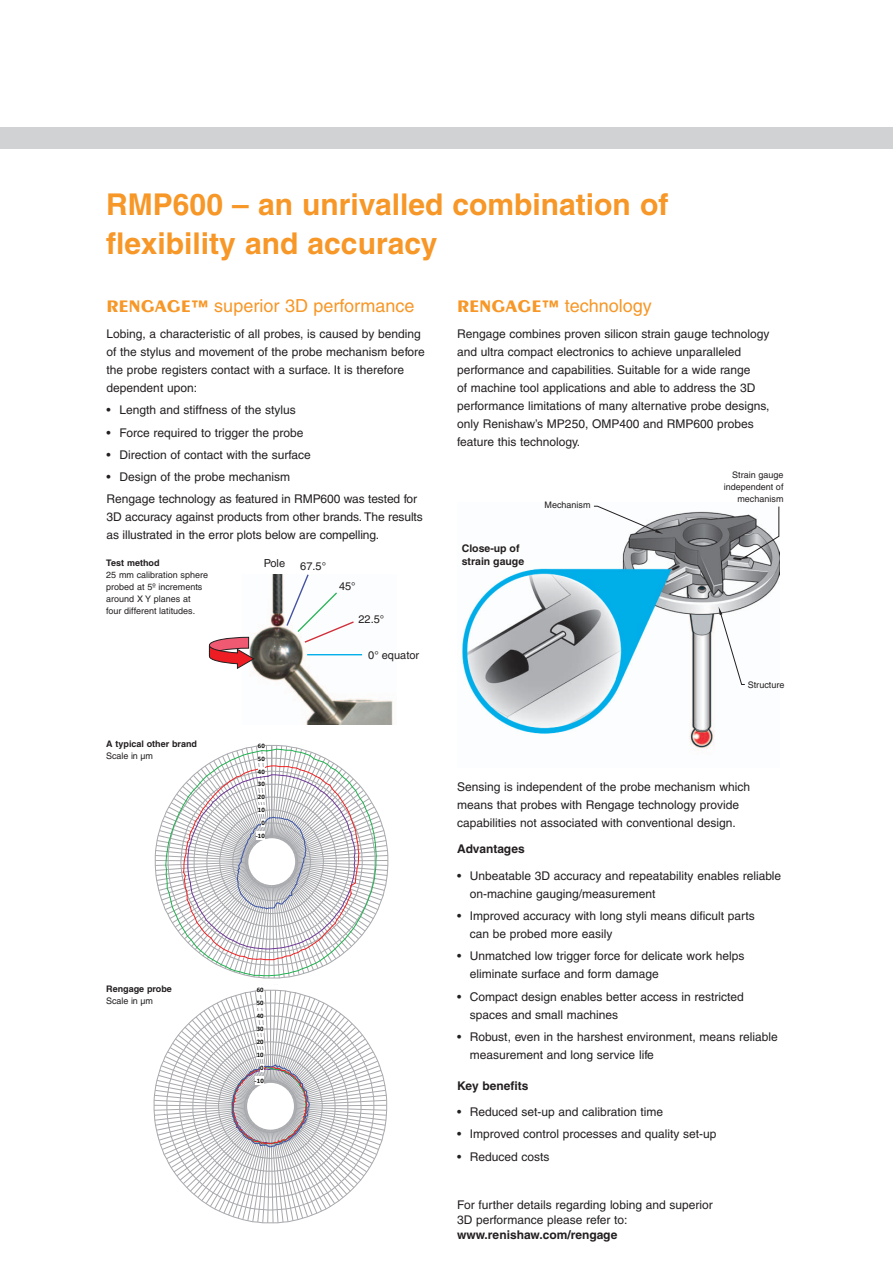
<style>
.page{position:relative;width:893px;height:1263px;background:#fff}
.page>*{position:absolute;margin:0;border:0;box-sizing:border-box;transform-origin:0 0}
.t1{font:700 30px/39px "Helvetica";color:#f79727}
.t2{font:18px "Helvetica";color:#f79727}
.Text{font:12px/18px "Helvetica";color:#231f20}
.Bullet_text{font:12px/18px "Helvetica";color:#231f20}
.Text-2{font:700 12px "Helvetica";color:#231f20}
.t3{font:11.1px "Helvetica";color:#231f20}
.Heading_2_black{font:700 10.5px/13.5px "Helvetica";color:#231f20}
.body_text{font:9px/12px "Helvetica";color:#231f20}
.t4{font:700 9px/12px "Helvetica";color:#231f20}
.t5{font:700 6.75px "Calibri";letter-spacing:.02em;color:#050504}
.s1{font-family:"Peignot LT";font-weight:700}
.s2{font-weight:400}
.s3{font-weight:700}
</style>
<div class="page">
<div style="left:0;top:128px;width:893px;height:21px;background:#d1d2d4"></div>
<svg style="left:154px;top:745px;width:235px;height:234px"></svg>
<svg style="left:165px;top:748px;width:212px;height:228px"></svg>
<svg style="left:183px;top:765px;width:177px;height:195px"></svg>
<div style="left:258px;top:806px;width:7px;height:8px;background:#fff"></div>
<div style="left:258px;top:793px;width:7px;height:8px;background:#fff"></div>
<div style="left:258px;top:780px;width:7px;height:8px;background:#fff"></div>
<div style="left:258px;top:767px;width:7px;height:8px;background:#fff"></div>
<div style="left:258px;top:754px;width:7px;height:8px;background:#fff"></div>
<div style="left:258px;top:741px;width:7px;height:8px;background:#fff"></div>
<div style="left:248px;top:838px;width:47px;height:47px;background:#fff;border-radius:50%"></div>
<svg style="left:153px;top:989px;width:235px;height:235px"></svg>
<img style="left:231px;top:1064px;width:79px;height:83px">
<div style="left:257px;top:1050px;width:7px;height:9px;background:#fff"></div>
<div style="left:257px;top:1038px;width:7px;height:8px;background:#fff"></div>
<div style="left:257px;top:1025px;width:7px;height:8px;background:#fff"></div>
<div style="left:257px;top:1012px;width:7px;height:8px;background:#fff"></div>
<div style="left:257px;top:999px;width:7px;height:8px;background:#fff"></div>
<div style="left:257px;top:986px;width:7px;height:8px;background:#fff"></div>
<div style="left:247px;top:1083px;width:47px;height:47px;background:#fff;border-radius:50%"></div>
<img style="left:243px;top:574px;width:150px;height:151px">
<hr style="left:307px;top:654px;width:55px;height:1px;background:#00aee9">
<svg style="left:285px;top:574px;width:70px;height:70px"></svg>
<svg style="left:209px;top:637px;width:45px;height:32px"></svg>
<img style="left:462px;top:511px;width:317px;height:238px">
<svg style="left:462px;top:542px;width:64px;height:27px"></svg>
<svg style="left:593px;top:505px;width:70px;height:29px"></svg>
<svg style="left:719px;top:607px;width:26px;height:78px"></svg>
<svg style="left:739px;top:506px;width:41px;height:53px"></svg>
<p class="t1" style="left:106px;top:184px;width:564px">RMP600 – an unrivalled combination of flexibility and accuracy</p>
<p class="t2" style="left:107px;top:295px;width:309px"><span class="s1">RENGAGE™</span> superior 3D performance</p>
<p class="Text" style="left:107px;top:325px;width:320px">Lobing, a characteristic of all probes, is caused by bending of the stylus and movement of the probe mechanism before the probe registers contact with a surface. It is therefore dependent upon:</p>
<p class="Bullet_text" style="left:107px;top:401px;width:191px">• Length and stiffness of the stylus</p>
<p class="Bullet_text" style="left:107px;top:423px;width:199px">• Force required to trigger the probe</p>
<p class="Bullet_text" style="left:107px;top:446px;width:206px">• Direction of contact with the surface</p>
<p class="Bullet_text" style="left:107px;top:468px;width:185px">• Design of the probe mechanism</p>
<p class="Text" style="left:107px;top:490px;width:318px">Rengage technology as featured in RMP600 was tested for<br>3D accuracy against products from other brands. The results as illustrated in the error plots below are compelling.</p>
<p class="t4" style="left:106px;top:556px;width:55px">Test method</p>
<p class="t3" style="left:264px;top:557px;width:23px">Pole</p>
<p class="body_text" style="left:106px;top:569px;width:103px">25 mm calibration sphere probed at 5º increments around X Y planes at four different latitudes.</p>
<p class="t3" style="left:300px;top:559px;width:27px">67.5°</p>
<p class="t3" style="left:339px;top:580px;width:18px">45°</p>
<p class="t3" style="left:358px;top:613px;width:27px">22.5°</p>
<p class="t3" style="left:368px;top:649px;width:53px">0° equator</p>
<p class="t4" style="left:106px;top:738px;width:92px">A typical other brand<br><span class="s2">Scale in µm</span></p>
<p class="t5" style="left:258px;top:741px;width:8px">60</p>
<p class="t5" style="left:258px;top:754px;width:8px">50</p>
<p class="t5" style="left:258px;top:767px;width:8px">40</p>
<p class="t5" style="left:258px;top:780px;width:8px">30</p>
<p class="t5" style="left:258px;top:793px;width:8px">20</p>
<p class="t5" style="left:258px;top:806px;width:8px">10</p>
<p class="t5" style="left:261px;top:819px;width:5px">0</p>
<p class="t5" style="left:256px;top:832px;width:11px">-10</p>
<p class="t4" style="left:106px;top:982px;width:67px">Rengage probe<br><span class="s2">Scale in µm</span></p>
<p class="t5" style="left:257px;top:986px;width:8px">60</p>
<p class="t5" style="left:257px;top:999px;width:8px">50</p>
<p class="t5" style="left:257px;top:1012px;width:8px">40</p>
<p class="t5" style="left:257px;top:1025px;width:8px">30</p>
<p class="t5" style="left:257px;top:1038px;width:8px">20</p>
<p class="t5" style="left:257px;top:1051px;width:8px">10</p>
<p class="t5" style="left:260px;top:1064px;width:5px">0</p>
<p class="t5" style="left:255px;top:1076px;width:11px">-10</p>
<p class="t2" style="left:457px;top:295px;width:196px"><span class="s1">RENGAGE™</span> technology</p>
<p class="Text" style="left:457px;top:325px;width:314px">Rengage combines proven silicon strain gauge technology and ultra compact electronics to achieve unparalleled performance and capabilities. Suitable for a wide range<br>of machine tool applications and able to address the 3D performance limitations of many alternative probe designs, only Renishaw’s MP250, OMP400 and RMP600 probes feature this technology.</p>
<p class="Heading_2_black" style="left:462px;top:541px;width:64px">Close-up of strain gauge</p>
<p class="body_text" style="left:544px;top:499px;width:48px">Mechanism</p>
<p class="body_text" style="left:724px;top:469px;width:61px;text-align:right">Strain gauge independent of mechanism</p>
<p class="body_text" style="left:748px;top:679px;width:38px">Structure</p>
<p class="Text" style="left:457px;top:777px;width:295px">Sensing is independent of the probe mechanism which means that probes with Rengage technology provide capabilities not associated with conventional design.</p>
<p class="Text-2" style="left:457px;top:842px;width:69px">Advantages</p>
<p class="Bullet_text" style="left:470px;top:866px;width:313px;text-indent:-13px">• Unbeatable 3D accuracy and repeatability enables reliable on-machine gauging/measurement</p>
<p class="Bullet_text" style="left:470px;top:907px;width:286px;text-indent:-13px">• Improved accuracy with long styli means dificult parts can be probed more easily</p>
<p class="Bullet_text" style="left:470px;top:947px;width:276px;text-indent:-13px">• Unmatched low trigger force for delicate work helps eliminate surface and form damage</p>
<p class="Bullet_text" style="left:470px;top:987px;width:276px;text-indent:-13px">• Compact design enables better access in restricted spaces and small machines</p>
<p class="Bullet_text" style="left:470px;top:1027px;width:309px;text-indent:-13px">• Robust, even in the harshest environment, means reliable measurement and long service life</p>
<p class="Text-2" style="left:457px;top:1078px;width:73px">Key benefits</p>
<p class="Bullet_text" style="left:457px;top:1103px;width:208px">• Reduced set-up and calibration time</p>
<p class="Bullet_text" style="left:457px;top:1125px;width:261px">• Improved control processes and quality set-up</p>
<p class="Bullet_text" style="left:457px;top:1147px;width:94px">• Reduced costs</p>
<p class="Text" style="left:457px;top:1197px;width:257px;line-height:15px">For further details regarding lobing and superior<br>3D performance please refer to: <span class="s3">www.renishaw.com/rengage</span></p>
</div>
